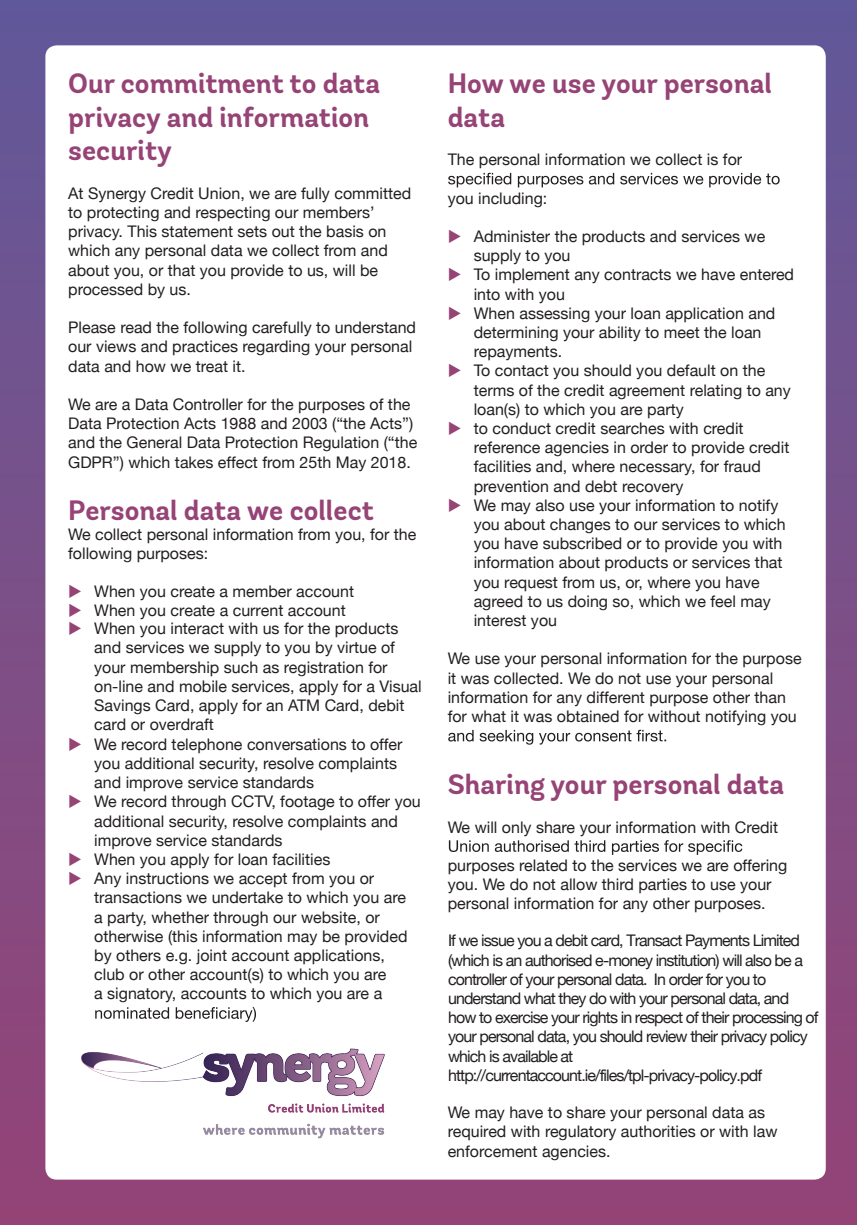
<style>
.page{position:relative;width:857px;height:1225px;background:#fff}
.page>*{position:absolute;margin:0;border:0;box-sizing:border-box;transform-origin:0 0}
.t1{font:700 28px/33.6px "Andes Rounded W01";color:#964376}
.t2{font:16px/19.2px "Helvetica Neue";color:#231f20}
.t3{font:16px/19.2px "Helvetica Neue";letter-spacing:-.055em;color:#231f20}
.s1{color:#964376}
</style>
<div class="page">
<div style="left:0;top:0;width:856px;height:1225px;background:linear-gradient(to bottom,#61599a,#954476)"></div>
<div style="left:45px;top:45px;width:780px;height:1134px;background:#fff;border-radius:11px"></div>
<svg style="left:95px;top:1007px;width:161px;height:15px"></svg>
<svg style="left:448px;top:173px;width:331px;height:14px"></svg>
<svg style="left:448px;top:730px;width:217px;height:14px"></svg>
<svg style="left:448px;top:840px;width:294px;height:15px"></svg>
<img style="left:81px;top:1048px;width:304px;height:91px">
<h1 class="t1" style="left:68px;top:66px;width:313px">Our commitment to data privacy and information security</h1>
<p class="t2" style="left:68px;top:184px;width:344px">At Synergy Credit Union, we are fully committed to protecting and respecting our members’ privacy. This statement sets out the basis on which any personal data we collect from and about you, or that you provide to us, will be processed by us.</p>
<p class="t2" style="left:68px;top:319px;width:349px">Please read the following carefully to understand our views and practices regarding your personal data and how we treat it.</p>
<p class="t2" style="left:68px;top:395px;width:350px">We are a Data Controller for the purposes of the Data Protection Acts 1988 and 2003 (“the Acts”) and the General Data Protection Regulation (“the GDPR”) which takes effect from 25th May 2018.</p>
<h1 class="t1" style="left:68px;top:494px;width:307px">Personal data we collect</h1>
<p class="t2" style="left:68px;top:525px;width:349px">We collect personal information from you, for the following purposes:</p>
<p class="t2" style="left:68px;top:583px;width:287px"><span class="s1">◆</span> When you create a member account</p>
<p class="t2" style="left:94px;top:620px;width:329px;text-indent:-26px"><span class="s1">◆</span> When you interact with us for the products and services we supply to you by virtue of your membership such as registration for on-line and mobile services, apply for a Visual Savings Card, apply for an ATM Card, debit card or overdraft</p>
<p class="t2" style="left:94px;top:735px;width:309px;text-indent:-26px"><span class="s1">◆</span> We record telephone conversations to offer you additional security, resolve complaints and improve service standards</p>
<p class="t2" style="left:94px;top:793px;width:328px;text-indent:-26px"><span class="s1">◆</span> We record through CCTV, footage to offer you additional security, resolve complaints and improve service standards</p>
<p class="t2" style="left:68px;top:850px;width:263px"><span class="s1">◆</span> When you apply for loan facilities</p>
<p class="t2" style="left:68px;top:870px;width:307px"><span class="s1">◆</span> Any instructions we accept from you or</p>
<p class="t2" style="left:68px;top:602px;width:279px"><span class="s1">◆</span> When you create a current account</p>
<p class="t2" style="left:94px;top:889px;width:314px">transactions we undertake to which you are a party, whether through our website, or otherwise (this information may be provided by others e.g. joint account applications, club or other account(s) to which you are<br>a signatory, accounts to which you are a</p>
<h1 class="t1" style="left:447px;top:66px;width:325px">How we use your personal data</h1>
<p class="t2" style="left:447px;top:151px;width:296px">The personal information we collect is for</p>
<p class="t2" style="left:447px;top:189px;width:101px">you including:</p>
<p class="t2" style="left:473px;top:227px;width:293px;text-indent:-26px"><span class="s1">◆</span> Administer the products and services we supply to you</p>
<p class="t2" style="left:473px;top:266px;width:322px;text-indent:-26px"><span class="s1">◆</span> To implement any contracts we have entered into with you</p>
<p class="t2" style="left:473px;top:304px;width:303px;text-indent:-26px"><span class="s1">◆</span> When assessing your loan application and determining your ability to meet the loan repayments.</p>
<p class="t2" style="left:473px;top:362px;width:318px;text-indent:-26px"><span class="s1">◆</span> To contact you should you default on the terms of the credit agreement relating to any loan(s) to which you are party</p>
<p class="t2" style="left:473px;top:419px;width:317px;text-indent:-26px"><span class="s1">◆</span> to conduct credit searches with credit reference agencies in order to provide credit facilities and, where necessary, for fraud prevention and debt recovery</p>
<p class="t2" style="left:473px;top:496px;width:313px;text-indent:-26px"><span class="s1">◆</span> We may also use your information to notify you about changes to our services to which you have subscribed or to provide you with information about products or services that you request from us, or, where you have agreed to us doing so, which we feel may interest you</p>
<p class="t2" style="left:447px;top:650px;width:355px">We use your personal information for the purpose it was collected. We do not use your personal information for any different purpose other than for what it was obtained for without notifying you</p>
<h1 class="t1" style="left:447px;top:767px;width:338px">Sharing your personal data</h1>
<p class="t2" style="left:447px;top:818px;width:332px">We will only share your information with Credit</p>
<p class="t2" style="left:447px;top:856px;width:341px">purposes related to the services we are offering you. We do not allow third parties to use your personal information for any other purposes.</p>
<p class="t3" style="left:448px;top:932px;width:372px">If we issue you a debit card, Transact Payments Limited (which is an authorised e-money institution) will also be a controller of your personal data. In order for you to understand what they do with your personal data, and how to exercise your rights in respect of their processing of your personal data, you should review their privacy policy which is available at http://currentaccount.ie/files/tpl-privacy-policy.pdf</p>
<p class="t2" style="left:447px;top:1103px;width:331px">We may have to share your personal data as required with regulatory authorities or with law enforcement agencies.</p>
</div>
